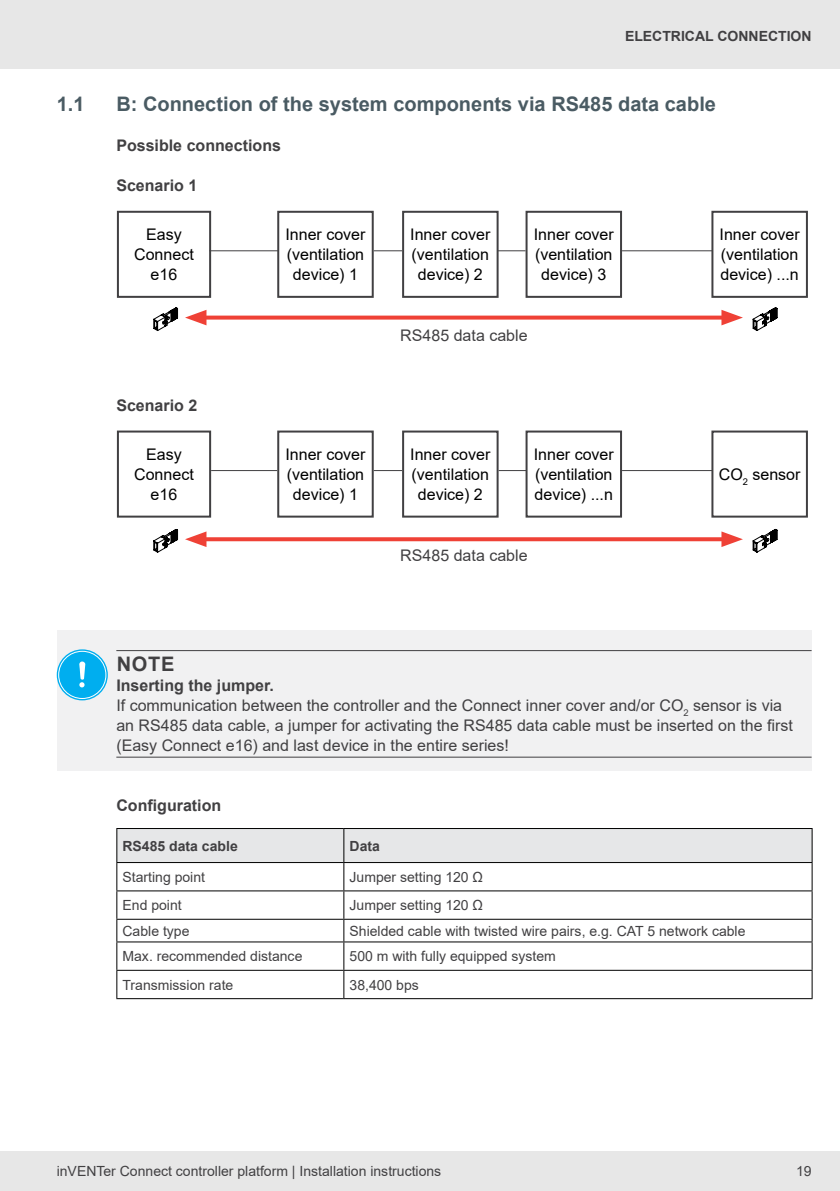
<style>
.page{position:relative;width:840px;height:1191px;background:#fff}
.page>*{position:absolute;margin:0;border:0;box-sizing:border-box;transform-origin:0 0}
.t1{font:700 20px "Arial";color:#4a5b63}
.t2{font:700 20px "Arial";color:#414042}
.t3{font:16px/20px "Arial";color:#000;text-align:center}
.t4{font:16px/20px "Arial";color:#414042}
.t5{font:700 16px "Arial";color:#414042}
.t6{font:14px "Arial";color:#414042}
.t7{font:700 14px "Arial";color:#414042}
.s1{font-weight:700}
</style>
<div class="page">
<div style="left:0;top:0;width:839px;height:68px;background:#e7e7e7"></div>
<div style="left:0;top:1151px;width:839px;height:40px;background:#e7e7e7"></div>
<div style="left:57px;top:631px;width:754px;height:140px;background:#f1f1f2"></div>
<hr style="left:116px;top:650px;width:695px;height:1px;background:#414042">
<hr style="left:116px;top:756px;width:695px;height:1px;background:#414042">
<svg style="left:116px;top:828px;width:696px;height:170px"></svg>
<hr style="left:116px;top:998px;width:227px;height:1px;background:#000">
<hr style="left:343px;top:998px;width:469px;height:1px;background:#000">
<div style="left:57px;top:649px;width:51px;height:51px;background:#00aeef;border-radius:50%"></div>
<div style="left:58px;top:651px;width:48px;height:48px;border:1px solid #fff;border-radius:50%"></div>
<svg style="left:79px;top:661px;width:6px;height:26px"></svg>
<hr style="left:621px;top:250px;width:91px;height:1px;background:#414042">
<hr style="left:209px;top:250px;width:69px;height:1px;background:#414042">
<svg style="left:498px;top:250px;width:27px;height:1px"></svg>
<svg style="left:373px;top:250px;width:29px;height:1px"></svg>
<hr style="left:621px;top:470px;width:91px;height:1px;background:#414042">
<hr style="left:211px;top:470px;width:66px;height:1px;background:#414042">
<svg style="left:498px;top:470px;width:27px;height:1px"></svg>
<svg style="left:373px;top:470px;width:29px;height:1px"></svg>
<svg style="left:153px;top:529px;width:25px;height:24px"></svg>
<svg style="left:752px;top:529px;width:25px;height:24px"></svg>
<svg style="left:206px;top:537px;width:515px;height:4px;background:#ef4c42"></svg>
<svg style="left:185px;top:531px;width:21px;height:16px"></svg>
<svg style="left:721px;top:531px;width:21px;height:16px"></svg>
<div style="left:525px;top:430px;width:96px;height:87px;border:2px solid #414042"></div>
<div style="left:402px;top:430px;width:96px;height:87px;border:2px solid #414042"></div>
<div style="left:117px;top:211px;width:94px;height:87px;border:2px solid #414042"></div>
<div style="left:711px;top:211px;width:96px;height:87px;border:2px solid #414042"></div>
<div style="left:525px;top:211px;width:96px;height:87px;border:2px solid #414042"></div>
<div style="left:277px;top:211px;width:96px;height:87px;border:2px solid #414042"></div>
<div style="left:402px;top:211px;width:96px;height:87px;border:2px solid #414042"></div>
<div style="left:117px;top:430px;width:94px;height:87px;border:2px solid #414042"></div>
<div style="left:277px;top:430px;width:96px;height:87px;border:2px solid #414042"></div>
<div style="left:711px;top:430px;width:96px;height:87px;border:2px solid #414042"></div>
<svg style="left:153px;top:307px;width:25px;height:24px"></svg>
<svg style="left:752px;top:307px;width:25px;height:24px"></svg>
<svg style="left:206px;top:315px;width:515px;height:4px;background:#f15d53"></svg>
<svg style="left:185px;top:310px;width:21px;height:15px"></svg>
<svg style="left:721px;top:310px;width:21px;height:15px"></svg>
<p class="t7" style="left:624px;top:26px;width:188px">ELECTRICAL CONNECTION</p>
<h1 class="t1" style="left:57px;top:90px;width:29px">1.1</h1>
<h1 class="t1" style="left:116px;top:90px;width:601px">B: Connection of the system components via RS485 data cable</h1>
<p class="t5" style="left:116px;top:134px;width:166px">Possible connections</p>
<p class="t5" style="left:116px;top:174px;width:82px">Scenario 1</p>
<p class="t3" style="left:134px;top:224px;width:61px">Easy<br>Connect e16</p>
<p class="t3" style="left:719px;top:224px;width:82px;text-align:justify">Inner cover (ventilation device) ...n</p>
<p class="t3" style="left:285px;top:224px;width:82px">Inner cover (ventilation device) 1</p>
<p class="t3" style="left:410px;top:224px;width:82px">Inner cover (ventilation device) 2</p>
<p class="t3" style="left:533px;top:224px;width:82px">Inner cover (ventilation device) 3</p>
<p class="t5" style="left:116px;top:394px;width:82px">Scenario 2</p>
<p class="t3" style="left:134px;top:444px;width:61px">Easy<br>Connect e16</p>
<p class="t3" style="left:285px;top:444px;width:82px">Inner cover (ventilation device) 1</p>
<p class="t4" style="left:400px;top:325px;width:129px">RS485 data cable</p>
<p class="t3" style="left:410px;top:444px;width:82px">Inner cover (ventilation device) 2</p>
<p class="t3" style="left:533px;top:444px;width:82px;text-align:justify">Inner cover (ventilation device) ...n</p>
<p class="t4" style="left:400px;top:545px;width:129px">RS485 data cable</p>
<p class="t3" style="left:718px;top:464px;width:83px">CO<sub>2</sub> sensor</p>
<h1 class="t2" style="left:117px;top:650px;width:59px">NOTE</h1>
<p class="t4" style="left:116px;top:675px;width:677px"><span class="s1">Inserting the jumper.<br></span>If communication between the controller and the Connect inner cover and/or CO<sub>2</sub> sensor is via an RS485 data cable, a jumper for activating the RS485 data cable must be inserted on the first (Easy Connect e16) and last device in the entire series!</p>
<p class="t5" style="left:116px;top:794px;width:106px">Configuration</p>
<p class="t7" style="left:122px;top:836px;width:117px">RS485 data cable</p>
<p class="t7" style="left:349px;top:836px;width:32px">Data</p>
<p class="t6" style="left:122px;top:867px;width:84px">Starting point</p>
<p class="t6" style="left:349px;top:867px;width:135px">Jumper setting 120 Ω</p>
<p class="t6" style="left:122px;top:895px;width:61px">End point</p>
<p class="t6" style="left:349px;top:895px;width:135px">Jumper setting 120 Ω</p>
<p class="t6" style="left:122px;top:921px;width:68px">Cable type</p>
<p class="t6" style="left:349px;top:921px;width:397px">Shielded cable with twisted wire pairs, e.g. CAT 5 network cable</p>
<p class="t6" style="left:122px;top:946px;width:181px">Max. recommended distance</p>
<p class="t6" style="left:349px;top:946px;width:208px">500 m with fully equipped system</p>
<p class="t6" style="left:122px;top:975px;width:112px">Transmission rate</p>
<p class="t6" style="left:349px;top:975px;width:71px">38,400 bps</p>
<p class="t6" style="left:57px;top:1161px;width:386px">inVENTer Connect controller platform | Installation instructions</p>
<p class="t6" style="left:795px;top:1161px;width:17px">19</p>
</div>
